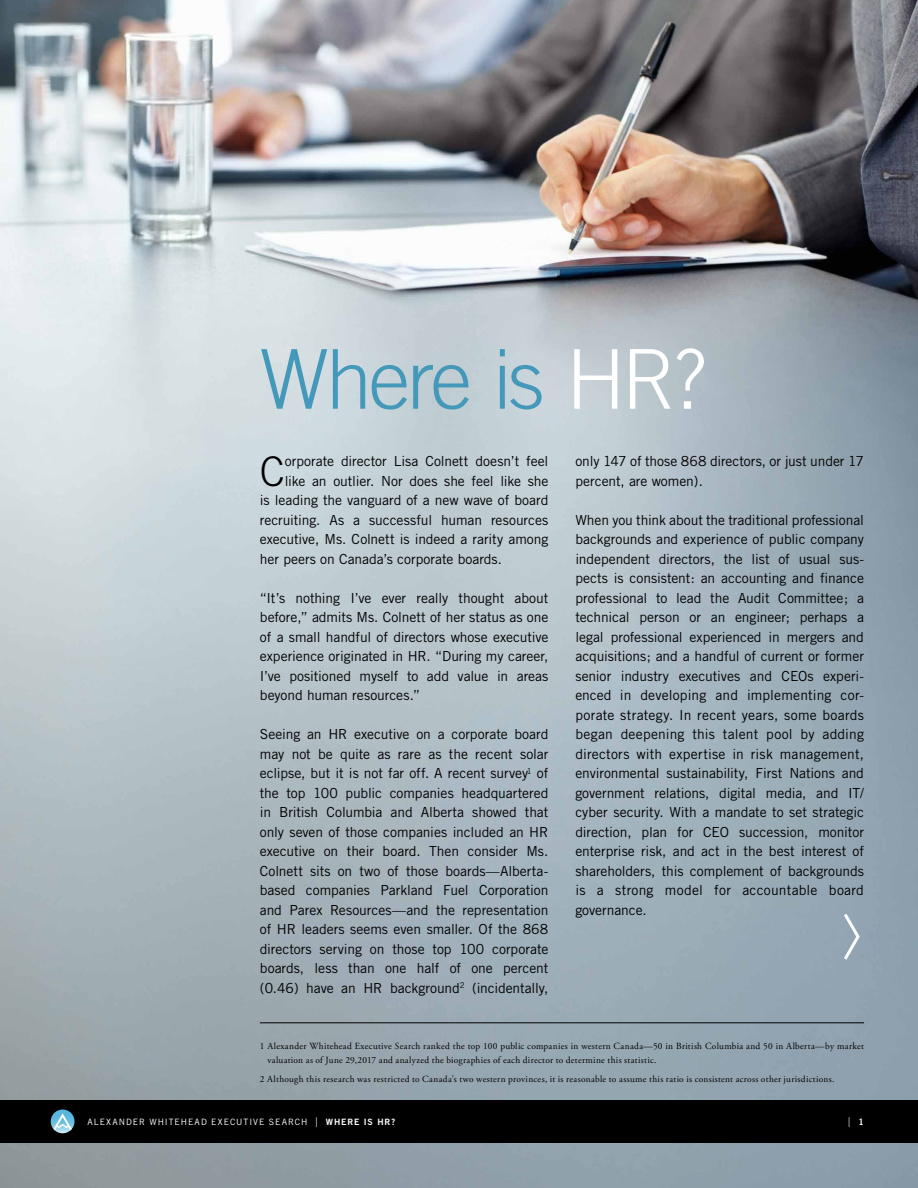
<style>
.page{position:relative;width:918px;height:1188px;background:#fff}
.page>*{position:absolute;margin:0;border:0;box-sizing:border-box;transform-origin:0 0}
.t1{font:300 82.5px "Trade Gothic";letter-spacing:-.04em;color:#4498b9}
.t2{font:300 40.95px "Trade Gothic";color:#000}
.t3{font:13.8px/19.5px "Trade Gothic";letter-spacing:-.005em;color:#000;text-align:justify}
.t4{font:300 13.35px "Trade Gothic";color:#fff;scale:.75 1}
.t5{font:9.3px/13.5px "Adobe Garamond Pro";letter-spacing:.035em;color:#000}
.t6{font:8.7px "Trade Gothic";letter-spacing:.115em;color:#fff}
.s1{color:#fff}
.s2{font-weight:300;font-size:13.35px}
.s3{font-family:"Trade Gothic Bold Two"}
.s4{font-family:"Trade Gothic Bold Two";font-weight:400;font-size:8.7px}
</style>
<div class="page">
<img style="left:0;top:0;width:918px;height:1188px">
<div style="left:0;top:1101px;width:918px;height:42px;background:#000"></div>
<svg style="left:51px;top:1110px;width:24px;height:23px"></svg>
<svg style="left:53px;top:1113px;width:19px;height:17px"></svg>
<svg style="left:841px;top:910px;width:20px;height:53px"></svg>
<hr style="left:260px;top:1022px;width:604px;height:1px;background:#000">
<h1 class="t1" style="left:260px;top:330px;width:448px">Where is <span class="s1">HR?</span></h1>
<h2 class="t2" style="left:260px;top:447px;width:26px">C</h2>
<p class="t3" style="left:285px;top:452px;width:265px">orporate director Lisa Colnett doesn’t feel</p>
<p class="t3" style="left:285px;top:471px;width:265px">like an outlier. Nor does she feel like she</p>
<p class="t3" style="left:260px;top:491px;width:290px">is leading the vanguard of a new wave of board</p>
<p class="t3" style="left:260px;top:510px;width:290px">recruiting. As a successful human resources</p>
<p class="t3" style="left:260px;top:530px;width:290px">executive, Ms. Colnett is indeed a rarity among</p>
<p class="t3" style="left:260px;top:549px;width:244px">her peers on Canada’s corporate boards.</p>
<p class="t3" style="left:260px;top:588px;width:290px">“It’s nothing I’ve ever really thought about before,” admits Ms. Colnett of her status as one of a small handful of directors whose executive experience originated in HR. “During my career, I’ve positioned myself to add value in areas beyond human resources.”</p>
<p class="t3" style="left:260px;top:725px;width:290px">Seeing an HR executive on a corporate board may not be quite as rare as the recent solar eclipse, but it is not far off. A recent survey<sup>1</sup> of the top 100 public companies headquartered in British Columbia and Alberta showed that only seven of those companies included an HR executive on their board. Then consider Ms.<br>Colnett sits on two of those boards—Alberta&shy;based companies Parkland Fuel Corporation and Parex Resources—and the representation of HR leaders seems even smaller. Of the 868 directors serving on those top 100 corporate boards, less than one half of one percent (0.46) have an HR background<sup>2</sup> (incidentally,</p>
<p class="t3" style="left:575px;top:452px;width:290px">only 147 of those 868 directors, or just under 17 percent, are women).</p>
<p class="t3" style="left:575px;top:510px;width:290px">When you think about the traditional professional backgrounds and experience of public company independent directors, the list of usual sus&shy;pects is consistent: an accounting and finance professional to lead the Audit Committee; a technical person or an engineer; perhaps a legal professional experienced in mergers and acquisitions; and a handful of current or former senior industry executives and CEOs experi&shy;enced in developing and implementing cor&shy;porate strategy. In recent years, some boards began deepening this talent pool by adding directors with expertise in risk management, environmental sustainability, First Nations and government relations, digital media, and IT/ cyber security. With a mandate to set strategic direction, plan for CEO succession, monitor enterprise risk, and act in the best interest of shareholders, this complement of backgrounds is a strong model for accountable board governance.</p>
<p class="t5" style="left:267px;top:1040px;width:598px;text-indent:-8px">1 Alexander Whitehead Executive Search ranked the top 100 public companies in western Canada—50 in British Columbia and 50 in Alberta—by market valuation as of June 29,2017 and analyzed the biographies of each director to determine this statistic.</p>
<p class="t5" style="left:260px;top:1073px;width:576px">2 Although this research was restricted to Canada’s two western provinces, it is reasonable to assume this ratio is consistent across other jurisdictions.</p>
<p class="t6" style="left:87px;top:1117px;width:309px">ALEXANDER WHITEHEAD EXECUTIVE SEARCH <span class="s2">|</span> <span class="s3">WHERE IS HR?</span></p>
<p class="t4" style="left:848px;top:1114px;width:22px">| <span class="s4">1</span></p>
</div>
